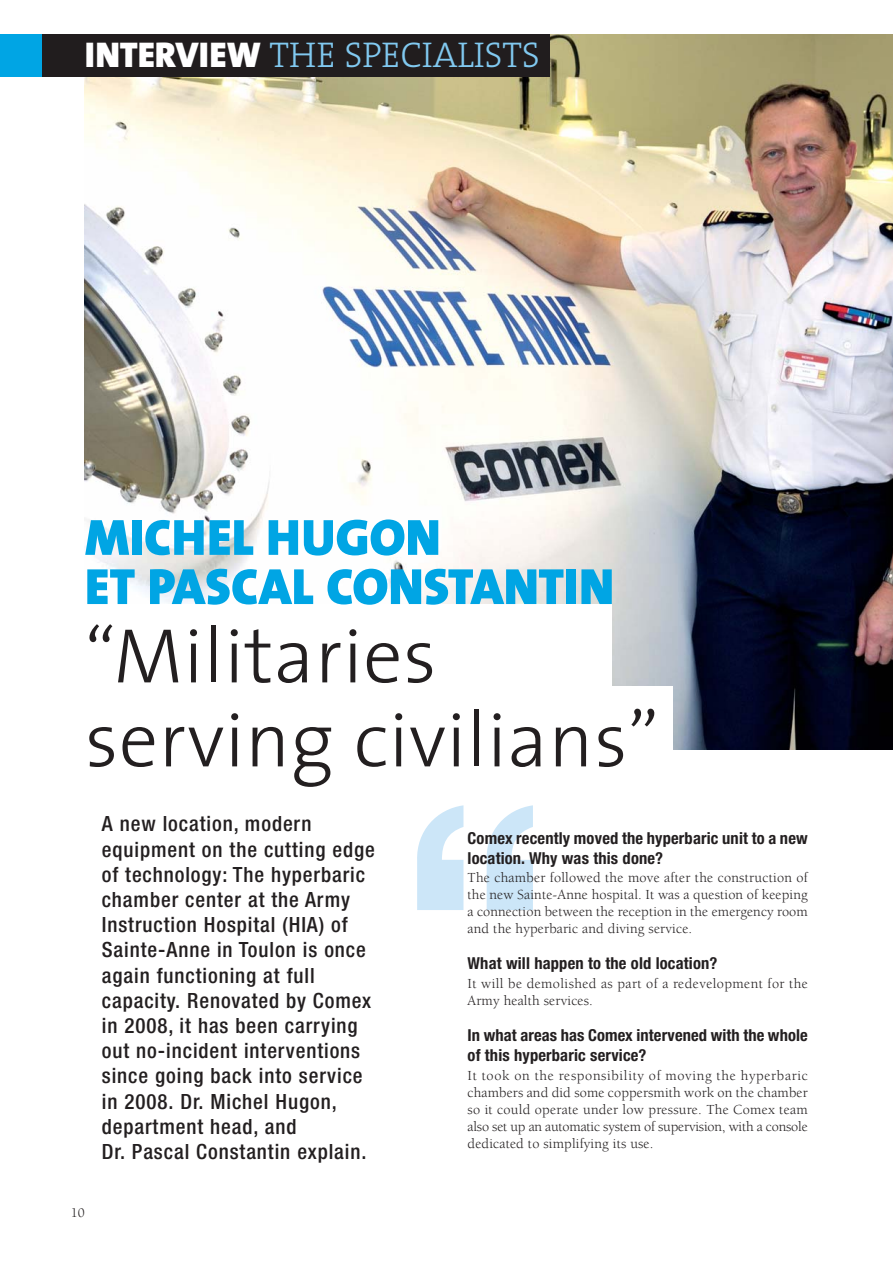
<style>
.page{position:relative;width:893px;height:1263px;background:#fff}
.page>*{position:absolute;margin:0;border:0;box-sizing:border-box;transform-origin:0 0}
.t1{font:700 326.1px "Helvetica Neue";color:#cce6f8}
.t2{font:300 78px/84px "The Sans";letter-spacing:.005em;color:#231f20}
.t3{font:900 51.3px/49.2px "The Sans";color:#00a5e4}
.t4{font:300 36px "The Serif";color:#81c9f0}
.t5{font:500 condensed 21px/25.2px "Helvetica Neue";letter-spacing:.045em;color:#231f20}
.t6{font:700 condensed 16.5px/19.8px "Helvetica Neue";letter-spacing:.01em;color:#231f20}
.t7{font:14.25px/17.1px "Berkeley";letter-spacing:.01em;color:#231f20;text-align:justify}
.t8{font:14.25px/17.1px "Berkeley";letter-spacing:.03em;color:#231f20}
.t9{font:13.5px "Berkeley";color:#231f20}
.s1{font-family:"The Sans";font-weight:900;color:#fff}
</style>
<div class="page">
<img style="left:85px;top:34px;width:808px;height:715px">
<div style="left:0;top:686px;width:672px;height:154px;background:#fff"></div>
<div style="left:0;top:604px;width:611px;height:236px;background:#fff"></div>
<div style="left:0;top:34px;width:42px;height:43px;background:#00a5e4"></div>
<div style="left:42px;top:34px;width:507px;height:43px;background:#211d1e"></div>
<h3 class="t4" style="left:85px;top:40px;width:457px"><span class="s1">INTERVIEW</span> THE SPECIALISTS</h3>
<h3 class="t3" style="left:85px;top:516px;width:531px">MICHEL HUGON<br>ET PASCAL CONSTANTIN</h3>
<h2 class="t2" style="left:85px;top:621px;width:576px">“Militaries serving civilians”</h2>
<p class="t5" style="left:102px;top:813px;width:274px">A new location, modern equipment on the cutting edge of technology: The hyperbaric chamber center at the Army<br>Instruction Hospital (HIA) of<br>Sainte-Anne in Toulon is once again functioning at full capacity. Renovated by Comex in 2008, it has been carrying out no-incident interventions since going back into service in 2008. Dr. Michel Hugon, department head, and<br>Dr. Pascal Constantin explain.</p>
<p class="t9" style="left:71px;top:1208px;width:16px">10</p>
<h1 class="t1" style="left:399px;top:805px;width:153px">“</h1>
<p class="t6" style="left:468px;top:830px;width:342px">Comex recently moved the hyperbaric unit to a new location. Why was this done?</p>
<p class="t7" style="left:468px;top:870px;width:342px">The chamber followed the move after the construction of the new Sainte-Anne hospital. It was a question of keeping a connection between the reception in the emergency room and the hyperbaric and diving service.</p>
<p class="t6" style="left:468px;top:955px;width:251px">What will happen to the old location?</p>
<p class="t8" style="left:468px;top:977px;width:342px">It will be demolished as part of a redevelopment for the<br>Army health services.</p>
<p class="t6" style="left:468px;top:1027px;width:342px">In what areas has Comex intervened with the whole of this hyperbaric service?</p>
<p class="t7" style="left:468px;top:1068px;width:342px">It took on the responsibility of moving the hyperbaric chambers and did some coppersmith work on the chamber so it could operate under low pressure. The Comex team also set up an automatic system of supervision, with a console dedicated to simplifying its use.</p>
</div>
